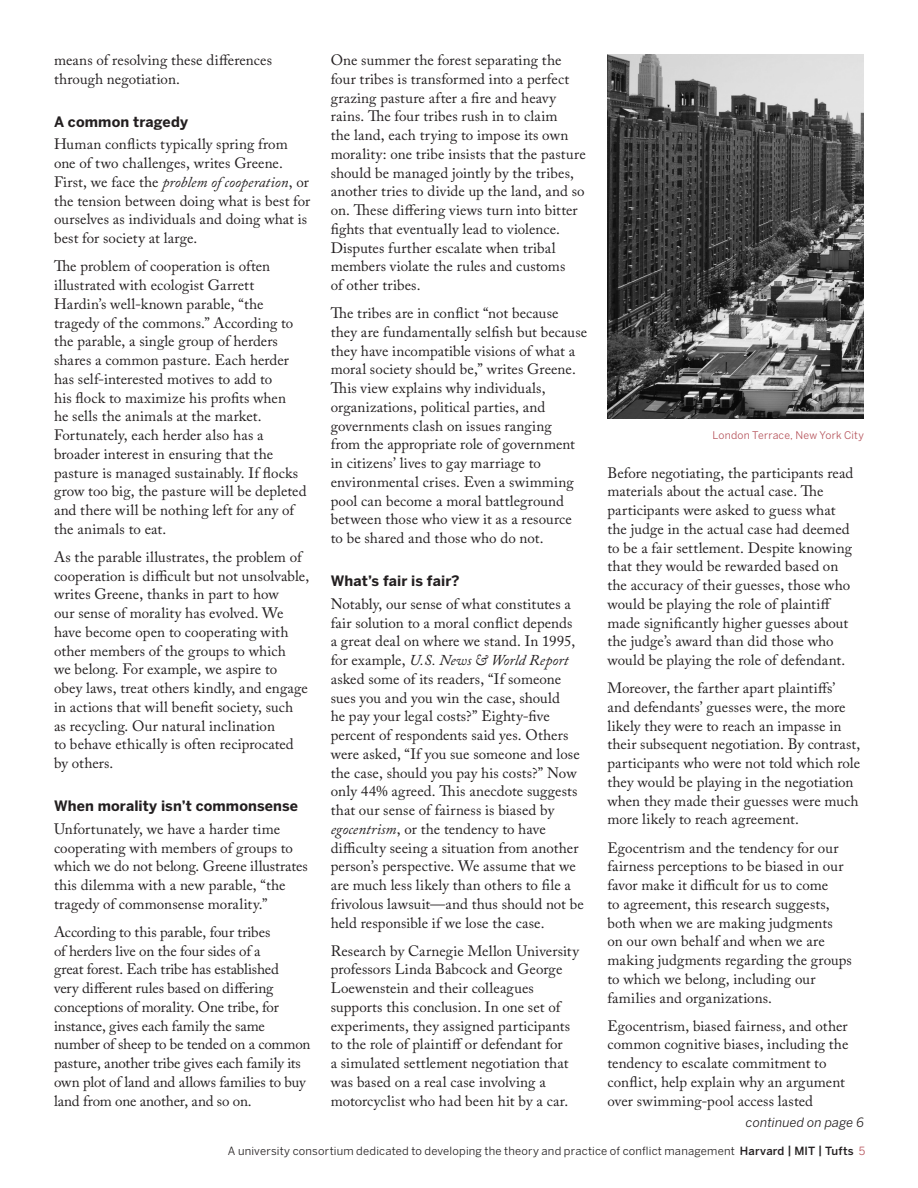
<style>
.page{position:relative;width:918px;height:1188px;background:#fff}
.page>*{position:absolute;margin:0;border:0;box-sizing:border-box;transform-origin:0 0}
.copy{font:15px/18.8px "Adobe Caslon Pro";letter-spacing:.005em;color:#231f20}
.subhead{font:700 14.25px "Benton Sans";letter-spacing:.01em;color:#231f20}
.copy-2{font:italic 12.75px "Benton Sans";letter-spacing:.01em;color:#231f20}
.t1{font:11.25px "Benton Sans";letter-spacing:.015em;color:#231f20}
.t2{font:10.5px "Benton Sans";letter-spacing:.02em;color:#b5525a}
.s1{font-style:italic}
.s2{font-weight:500}
.s3{color:#b5525a}
</style>
<div class="page">
<img style="left:608px;top:54px;width:256px;height:364px">
<p class="copy" style="left:54px;top:50px;width:220px">means of resolving these differences through negotiation.</p>
<p class="subhead" style="left:54px;top:113px;width:136px">A common tragedy</p>
<p class="copy" style="left:54px;top:135px;width:258px">Human conflicts typically spring from one of two challenges, writes Greene.<br>First, we face the <span class="s1">problem of cooperation</span>, or the tension between doing what is best for ourselves as individuals and doing what is best for society at large.</p>
<p class="copy" style="left:54px;top:257px;width:254px">The problem of cooperation is often illustrated with ecologist Garrett Hardin’s well-known parable, “the tragedy of the commons.” According to the parable, a single group of herders shares a common pasture. Each herder has self-interested motives to add to<br>his flock to maximize his profits when<br>he sells the animals at the market.<br>Fortunately, each herder also has a broader interest in ensuring that the pasture is managed sustainably. If flocks grow too big, the pasture will be depleted and there will be nothing left for any of the animals to eat.</p>
<p class="copy" style="left:54px;top:547px;width:257px">As the parable illustrates, the problem of cooperation is difficult but not unsolvable, writes Greene, thanks in part to how<br>our sense of morality has evolved. We have become open to cooperating with other members of the groups to which<br>we belong. For example, we aspire to obey laws, treat others kindly, and engage in actions that will benefit society, such<br>as recycling. Our natural inclination<br>to behave ethically is often reciprocated by others.</p>
<p class="subhead" style="left:54px;top:798px;width:246px">When morality isn’t commonsense</p>
<p class="copy" style="left:54px;top:819px;width:255px">Unfortunately, we have a harder time cooperating with members of groups to which we do not belong. Greene illustrates this dilemma with a new parable, “the tragedy of commonsense morality.”</p>
<p class="copy" style="left:54px;top:922px;width:258px">According to this parable, four tribes<br>of herders live on the four sides of a<br>great forest. Each tribe has established<br>very different rules based on differing conceptions of morality. One tribe, for instance, gives each family the same number of sheep to be tended on a common pasture, another tribe gives each family its own plot of land and allows families to buy land from one another, and so on.</p>
<p class="copy" style="left:331px;top:50px;width:256px">One summer the forest separating the four tribes is transformed into a perfect grazing pasture after a fire and heavy rains. The four tribes rush in to claim<br>the land, each trying to impose its own morality: one tribe insists that the pasture should be managed jointly by the tribes, another tries to divide up the land, and so on. These differing views turn into bitter fights that eventually lead to violence.<br>Disputes further escalate when tribal members violate the rules and customs<br>of other tribes.</p>
<p class="copy" style="left:331px;top:304px;width:258px">The tribes are in conflict “not because they are fundamentally selfish but because they have incompatible visions of what a moral society should be,” writes Greene.<br>This view explains why individuals, organizations, political parties, and governments clash on issues ranging<br>from the appropriate role of government in citizens’ lives to gay marriage to environmental crises. Even a swimming pool can become a moral battleground between those who view it as a resource to be shared and those who do not.</p>
<p class="subhead" style="left:331px;top:573px;width:130px">What’s fair is fair?</p>
<p class="copy" style="left:331px;top:594px;width:255px">Notably, our sense of what constitutes a fair solution to a moral conflict depends<br>a great deal on where we stand. In 1995, for example, <span class="s1">U.S. News &amp; World Report </span>asked some of its readers, “If someone sues you and you win the case, should<br>he pay your legal costs?” Eighty-five percent of respondents said yes. Others were asked, “If you sue someone and lose the case, should you pay his costs?” Now only 44% agreed. This anecdote suggests that our sense of fairness is biased by <span class="s1">egocentrism</span>, or the tendency to have difficulty seeing a situation from another person’s perspective. We assume that we are much less likely than others to file a frivolous lawsuit—and thus should not be held responsible if we lose the case.</p>
<p class="copy" style="left:331px;top:941px;width:250px">Research by Carnegie Mellon University professors Linda Babcock and George Loewenstein and their colleagues supports this conclusion. In one set of experiments, they assigned participants to the role of plaintiff or defendant for<br>a simulated settlement negotiation that was based on a real case involving a motorcyclist who had been hit by a car.</p>
<p class="t2" style="left:712px;top:429px;width:153px">London Terrace, New York City</p>
<p class="copy" style="left:608px;top:463px;width:247px">Before negotiating, the participants read materials about the actual case. The participants were asked to guess what the judge in the actual case had deemed to be a fair settlement. Despite knowing that they would be rewarded based on the accuracy of their guesses, those who would be playing the role of plaintiff made significantly higher guesses about the judge’s award than did those who would be playing the role of defendant.</p>
<p class="copy" style="left:608px;top:679px;width:254px">Moreover, the farther apart plaintiffs’ and defendants’ guesses were, the more likely they were to reach an impasse in their subsequent negotiation. By contrast, participants who were not told which role they would be playing in the negotiation when they made their guesses were much more likely to reach agreement.</p>
<p class="copy" style="left:608px;top:838px;width:246px">Egocentrism and the tendency for our fairness perceptions to be biased in our favor make it difficult for us to come<br>to agreement, this research suggests, both when we are making judgments<br>on our own behalf and when we are making judgments regarding the groups to which we belong, including our families and organizations.</p>
<p class="copy" style="left:608px;top:1016px;width:242px">Egocentrism, biased fairness, and other common cognitive biases, including the tendency to escalate commitment to conflict, help explain why an argument over swimming-pool access lasted</p>
<p class="copy-2" style="left:746px;top:1115px;width:120px">continued on page 6</p>
<p class="t1" style="left:228px;top:1144px;width:639px">A university consortium dedicated to developing the theory and practice of conflict management <span class="s2">Harvard | MIT | Tufts</span> <span class="s3">5</span></p>
</div>
